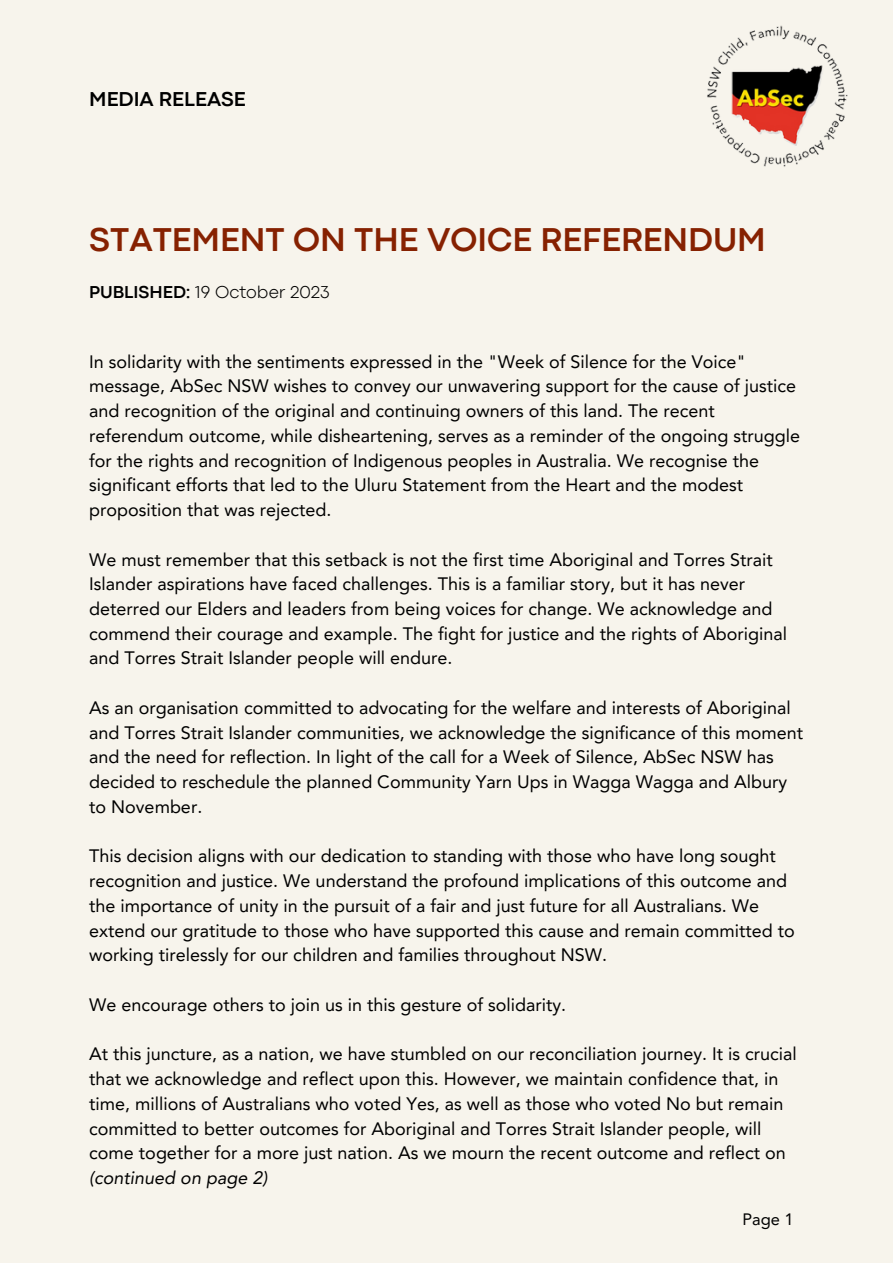
<style>
.page{position:relative;width:893px;height:1264px;background:#fff}
.page>*{position:absolute;margin:0;border:0;box-sizing:border-box;transform-origin:0 0}
.t1{font:700 34.5px "Codec Pro";color:#862101}
.t2{font:700 21px "Codec Pro";color:#000}
.t3{font:18px/24.8px "Avenir LT Pro";color:#000}
.t4{font:300 18px "Codec Pro";color:#000}
.t5{font:italic 18px "Avenir LT Pro";color:#000}
.t6{font:16.5px "Avenir LT Pro";color:#000}
.s1{font-weight:700}
</style>
<div class="page">
<div style="left:0;top:0;width:892px;height:1262px;background:#f7f4ec"></div>
<img style="left:707px;top:25px;width:141px;height:142px">
<p class="t2" style="left:89px;top:92px;width:158px">MEDIA RELEASE</p>
<p class="t1" style="left:89px;top:228px;width:678px">STATEMENT ON THE VOICE REFERENDUM</p>
<p class="t4" style="left:89px;top:285px;width:242px"><span class="s1">PUBLISHED:</span> 19 October 2023</p>
<p class="t3" style="left:89px;top:350px;width:712px">In solidarity with the sentiments expressed in the "Week of Silence for the Voice" message, AbSec NSW wishes to convey our unwavering support for the cause of justice and recognition of the original and continuing owners of this land. The recent referendum outcome, while disheartening, serves as a reminder of the ongoing struggle for the rights and recognition of Indigenous peoples in Australia. We recognise the significant efforts that led to the Uluru Statement from the Heart and the modest proposition that was rejected.</p>
<p class="t3" style="left:89px;top:548px;width:699px">We must remember that this setback is not the first time Aboriginal and Torres Strait Islander aspirations have faced challenges. This is a familiar story, but it has never deterred our Elders and leaders from being voices for change. We acknowledge and commend their courage and example. The fight for justice and the rights of Aboriginal and Torres Strait Islander people will endure.</p>
<p class="t3" style="left:89px;top:697px;width:715px">As an organisation committed to advocating for the welfare and interests of Aboriginal and Torres Strait Islander communities, we acknowledge the significance of this moment and the need for reflection. In light of the call for a Week of Silence, AbSec NSW has decided to reschedule the planned Community Yarn Ups in Wagga Wagga and Albury to November.</p>
<p class="t3" style="left:89px;top:845px;width:707px">This decision aligns with our dedication to standing with those who have long sought recognition and justice. We understand the profound implications of this outcome and the importance of unity in the pursuit of a fair and just future for all Australians. We extend our gratitude to those who have supported this cause and remain committed to working tirelessly for our children and families throughout NSW.</p>
<p class="t3" style="left:89px;top:993px;width:478px">We encourage others to join us in this gesture of solidarity.</p>
<p class="t3" style="left:89px;top:1043px;width:709px">At this juncture, as a nation, we have stumbled on our reconciliation journey. It is crucial that we acknowledge and reflect upon this. However, we maintain confidence that, in time, millions of Australians who voted Yes, as well as those who voted No but remain committed to better outcomes for Aboriginal and Torres Strait Islander people, will come together for a more just nation. As we mourn the recent outcome and reflect on</p>
<p class="t5" style="left:89px;top:1170px;width:179px">(continued on page 2)</p>
<p class="t6" style="left:742px;top:1212px;width:53px">Page 1</p>
</div>
